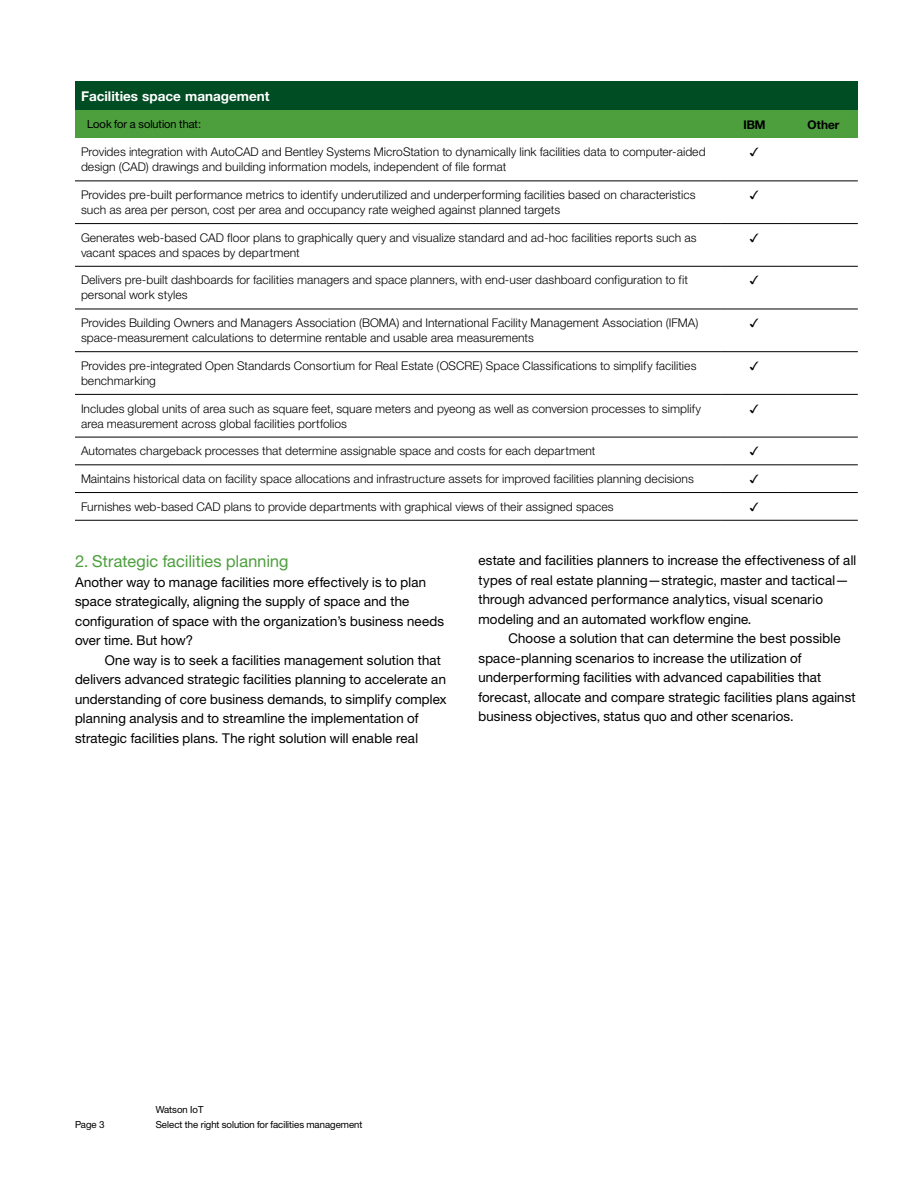
<style>
.page{position:relative;width:918px;height:1188px;background:#fff}
.page>*{position:absolute;margin:0;border:0;box-sizing:border-box;transform-origin:0 0}
.t1{font:16.5px "Helv Neuefor IBM";letter-spacing:.015em;color:#4d9f3e}
.t2{font:13.5px "Helv Neue Romanfor IBM";letter-spacing:.015em;color:#000}
.t3{font:700 13.5px "Helvetica Neue";color:#fff}
.t4{font:300 12px/15px "Helv Neuefor IBM";color:#000}
.t5{font:12px "Arial Unicode MS";color:#000}
.t6{font:700 12px "Helv Neuefor IBM";color:#000}
.t7{font:11.25px "Helv Neuefor IBM";color:#000}
.t8{font:9.75px/14.7px "Helv Neuefor IBM";color:#000}
</style>
<div class="page">
<div style="left:75px;top:81px;width:783px;height:29px;background:#004c23"></div>
<div style="left:75px;top:110px;width:645px;height:28px;background:#4d9f3e"></div>
<div style="left:720px;top:110px;width:69px;height:28px;background:#4d9f3e"></div>
<div style="left:789px;top:110px;width:69px;height:28px;background:#4d9f3e"></div>
<hr style="left:75px;top:181px;width:645px;height:1px;background:#000">
<hr style="left:720px;top:181px;width:69px;height:1px;background:#000">
<hr style="left:789px;top:181px;width:69px;height:1px;background:#000">
<hr style="left:75px;top:223px;width:645px;height:1px;background:#000">
<hr style="left:720px;top:223px;width:69px;height:1px;background:#000">
<hr style="left:789px;top:223px;width:69px;height:1px;background:#000">
<hr style="left:75px;top:266px;width:645px;height:1px;background:#000">
<hr style="left:720px;top:266px;width:69px;height:1px;background:#000">
<hr style="left:789px;top:266px;width:69px;height:1px;background:#000">
<hr style="left:75px;top:309px;width:645px;height:1px;background:#000">
<hr style="left:720px;top:309px;width:69px;height:1px;background:#000">
<hr style="left:789px;top:309px;width:69px;height:1px;background:#000">
<hr style="left:75px;top:351px;width:645px;height:1px;background:#000">
<hr style="left:720px;top:351px;width:69px;height:1px;background:#000">
<hr style="left:789px;top:351px;width:69px;height:1px;background:#000">
<hr style="left:75px;top:394px;width:645px;height:1px;background:#000">
<hr style="left:720px;top:394px;width:69px;height:1px;background:#000">
<hr style="left:789px;top:394px;width:69px;height:1px;background:#000">
<hr style="left:75px;top:437px;width:645px;height:1px;background:#000">
<hr style="left:720px;top:437px;width:69px;height:1px;background:#000">
<hr style="left:789px;top:437px;width:69px;height:1px;background:#000">
<hr style="left:75px;top:464px;width:645px;height:1px;background:#000">
<hr style="left:720px;top:464px;width:69px;height:1px;background:#000">
<hr style="left:789px;top:464px;width:69px;height:1px;background:#000">
<hr style="left:75px;top:492px;width:645px;height:1px;background:#000">
<hr style="left:720px;top:492px;width:69px;height:1px;background:#000">
<hr style="left:789px;top:492px;width:69px;height:1px;background:#000">
<hr style="left:75px;top:520px;width:645px;height:1px;background:#000">
<hr style="left:720px;top:520px;width:69px;height:1px;background:#000">
<hr style="left:789px;top:520px;width:69px;height:1px;background:#000">
<p class="t3" style="left:81px;top:88px;width:190px">Facilities space management</p>
<p class="t7" style="left:87px;top:117px;width:116px">Look for a solution that:</p>
<p class="t6" style="left:743px;top:117px;width:24px">IBM</p>
<p class="t6" style="left:807px;top:117px;width:33px">Other</p>
<p class="t4" style="left:81px;top:144px;width:626px">Provides integration with AutoCAD and Bentley Systems MicroStation to dynamically link facilities data to computer-aided design (CAD) drawings and building information models, independent of file format</p>
<p class="t5" style="left:750px;top:143px;width:11px">✓</p>
<p class="t4" style="left:81px;top:187px;width:616px">Provides pre-built performance metrics to identify underutilized and underperforming facilities based on characteristics such as area per person, cost per area and occupancy rate weighed against planned targets</p>
<p class="t5" style="left:750px;top:186px;width:11px">✓</p>
<p class="t4" style="left:81px;top:230px;width:617px">Generates web-based CAD floor plans to graphically query and visualize standard and ad-hoc facilities reports such as vacant spaces and spaces by department</p>
<p class="t5" style="left:750px;top:229px;width:11px">✓</p>
<p class="t4" style="left:81px;top:272px;width:608px">Delivers pre-built dashboards for facilities managers and space planners, with end-user dashboard configuration to fit personal work styles</p>
<p class="t5" style="left:750px;top:272px;width:11px">✓</p>
<p class="t4" style="left:81px;top:315px;width:619px">Provides Building Owners and Managers Association (BOMA) and International Facility Management Association (IFMA) space-measurement calculations to determine rentable and usable area measurements</p>
<p class="t5" style="left:750px;top:314px;width:11px">✓</p>
<p class="t4" style="left:81px;top:358px;width:617px">Provides pre-integrated Open Standards Consortium for Real Estate (OSCRE) Space Classifications to simplify facilities benchmarking</p>
<p class="t5" style="left:750px;top:357px;width:11px">✓</p>
<p class="t4" style="left:81px;top:401px;width:622px">Includes global units of area such as square feet, square meters and pyeong as well as conversion processes to simplify area measurement across global facilities portfolios</p>
<p class="t5" style="left:750px;top:400px;width:11px">✓</p>
<p class="t4" style="left:81px;top:443px;width:516px">Automates chargeback processes that determine assignable space and costs for each department</p>
<p class="t5" style="left:750px;top:442px;width:11px">✓</p>
<p class="t4" style="left:81px;top:471px;width:614px">Maintains historical data on facility space allocations and infrastructure assets for improved facilities planning decisions</p>
<p class="t5" style="left:750px;top:470px;width:11px">✓</p>
<p class="t4" style="left:81px;top:499px;width:534px">Furnishes web-based CAD plans to provide departments with graphical views of their assigned spaces</p>
<p class="t5" style="left:750px;top:498px;width:11px">✓</p>
<h2 class="t1" style="left:75px;top:551px;width:215px">2. Strategic facilities planning</h2>
<p class="t2" style="left:75px;top:574px;width:353px">Another way to manage facilities more effectively is to plan</p>
<p class="t2" style="left:75px;top:593px;width:336px">space strategically, aligning the supply of space and the</p>
<p class="t2" style="left:75px;top:613px;width:371px">configuration of space with the organization’s business needs</p>
<p class="t2" style="left:75px;top:632px;width:119px">over time. But how?</p>
<p class="t2" style="left:105px;top:652px;width:337px">One way is to seek a facilities management solution that</p>
<p class="t2" style="left:75px;top:671px;width:372px">delivers advanced strategic facilities planning to accelerate an</p>
<p class="t2" style="left:75px;top:691px;width:373px">understanding of core business demands, to simplify complex</p>
<p class="t2" style="left:75px;top:710px;width:345px">planning analysis and to streamline the implementation of</p>
<p class="t2" style="left:75px;top:730px;width:345px">strategic facilities plans. The right solution will enable real</p>
<p class="t2" style="left:479px;top:552px;width:379px">estate and facilities planners to increase the effectiveness of all</p>
<p class="t2" style="left:479px;top:571px;width:372px">types of real estate planning—strategic, master and tactical—</p>
<p class="t2" style="left:479px;top:591px;width:346px">through advanced performance analytics, visual scenario</p>
<p class="t2" style="left:479px;top:610px;width:274px">modeling and an automated workflow engine.</p>
<p class="t2" style="left:508px;top:630px;width:334px">Choose a solution that can determine the best possible</p>
<p class="t2" style="left:479px;top:649px;width:325px">space-planning scenarios to increase the utilization of</p>
<p class="t2" style="left:479px;top:669px;width:344px">underperforming facilities with advanced capabilities that</p>
<p class="t2" style="left:479px;top:688px;width:379px">forecast, allocate and compare strategic facilities plans against</p>
<p class="t2" style="left:479px;top:708px;width:316px">business objectives, status quo and other scenarios.</p>
<p class="t8" style="left:75px;top:1117px;width:31px">Page 3</p>
<p class="t8" style="left:156px;top:1102px;width:208px">Watson IoT<br>Select the right solution for facilities management</p>
</div>
